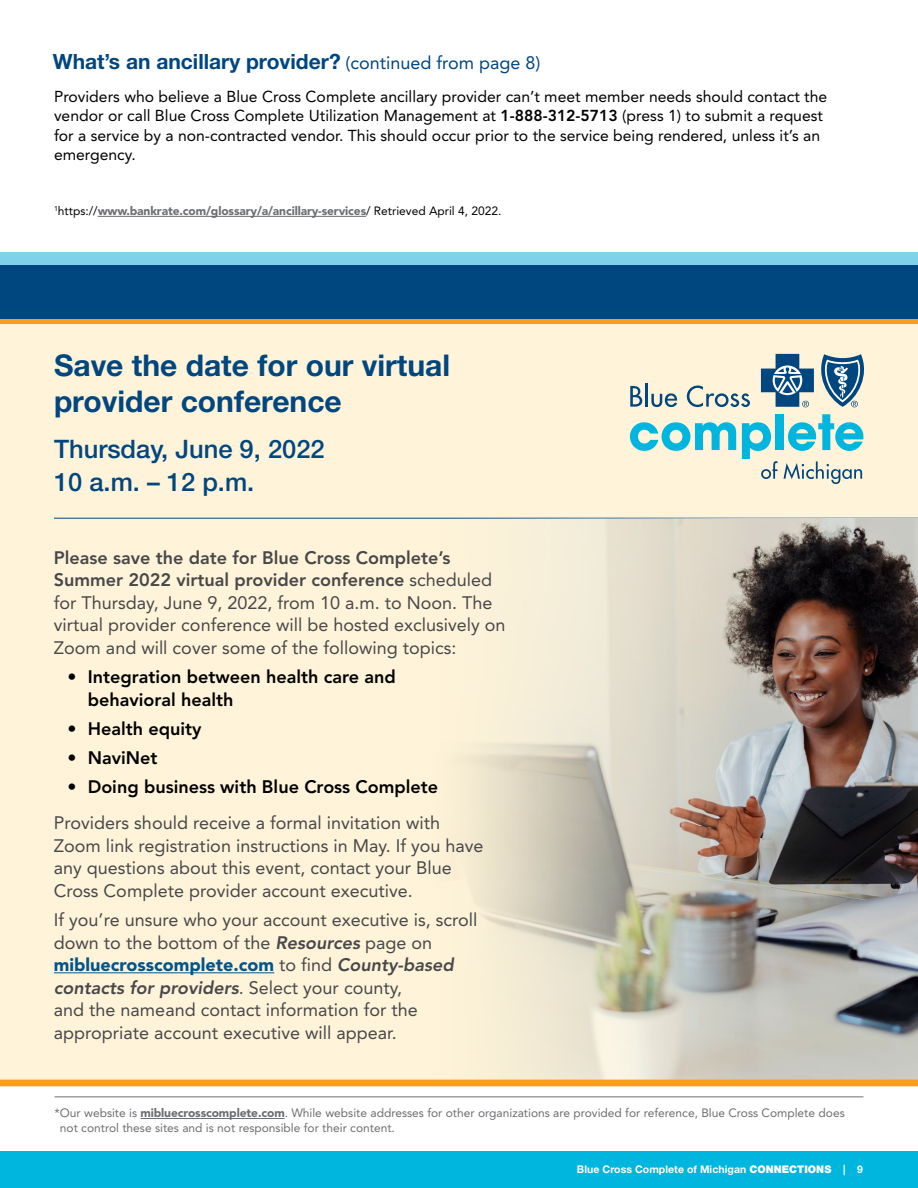
<style>
.page{position:relative;width:918px;height:1188px;background:#fff}
.page>*{position:absolute;margin:0;border:0;box-sizing:border-box;transform-origin:0 0}
.t1{font:700 30px/36px "Helvetica Neue LT Std";color:#00467f}
.t2{font:500 25.5px/33px "Helvetica Neue LT Std";color:#00467f}
.Smaller_Header_for_c{font:700 21px "Helvetica Neue LT Std";color:#00467f}
.Subheader{font:18px/22.5px "Avenir LT Std";color:#48484a}
.t3{font:800 18px/22.5px "Avenir LT Std";color:#000}
.Body_TXT{font:15.75px/19.5px "Avenir LT Std";color:#000}
.footnote{font:12px/14.4px "Avenir LT Std";color:#6d6e71}
.footnote-2{font:900 12px "Avenir LT Std";letter-spacing:-.01em;color:#6d6e71}
.t4{font:700 10.5px "Helvetica Neue LT Std";letter-spacing:.005em;color:#fff}
.s1{font-family:"Avenir LT Std";font-weight:400;font-size:18px}
.s2{font-weight:800}
.s3{font-weight:400;color:#000}
.s4{font-weight:400}
.s5{font-weight:800;font-style:italic}
.s6{font-weight:900;color:#00558b}
.s7{font-weight:900}
</style>
<div class="page">
<div style="left:0;top:1151px;width:918px;height:37px;background:#00b6de"></div>
<hr style="left:98px;top:216px;width:268px;height:1px;background:#6d6e71">
<div style="left:0;top:253px;width:918px;height:13px;background:#80d2ea"></div>
<div style="left:0;top:315px;width:918px;height:765px;background:#fff4d9"></div>
<div style="left:0;top:318px;width:918px;height:6px;background:#f99d20"></div>
<div style="left:0;top:266px;width:918px;height:54px;background:#00467f"></div>
<svg style="left:630px;top:422px;width:106px;height:29px"></svg>
<div style="left:776px;top:414px;width:8px;height:36px;background:#00b6de"></div>
<svg style="left:788px;top:414px;width:76px;height:37px"></svg>
<svg style="left:742px;top:422px;width:36px;height:57px"></svg>
<svg style="left:784px;top:461px;width:78px;height:23px"></svg>
<svg style="left:761px;top:354px;width:103px;height:53px"></svg>
<svg style="left:630px;top:386px;width:12px;height:21px"></svg>
<hr style="left:645px;top:383px;width:3px;height:24px;background:#00467f">
<svg style="left:651px;top:393px;width:26px;height:14px"></svg>
<svg style="left:687px;top:386px;width:63px;height:21px"></svg>
<hr style="left:54px;top:518px;width:864px;height:1px;background:#00467f">
<img style="left:429px;top:518px;width:489px;height:562px">
<div style="left:0;top:1080px;width:918px;height:6px;background:#f99d20"></div>
<hr style="left:54px;top:972px;width:220px;height:1px;background:#00558b">
<hr style="left:55px;top:1097px;width:808px;height:1px;background:#6d6e71">
<hr style="left:141px;top:1118px;width:144px;height:1px;background:#6d6e71">
<p class="Smaller_Header_for_c" style="left:53px;top:49px;width:489px">What’s an ancillary provider? <span class="s1">(continued from page 8)</span></p>
<p class="Body_TXT" style="left:54px;top:87px;width:775px">Providers who believe a Blue Cross Complete ancillary provider can’t meet member needs should contact the vendor or call Blue Cross Complete Utilization Management at <span class="s2">1-888-312-5713</span> (press 1) to submit a request for a service by a non-contracted vendor. This should occur prior to the service being rendered, unless it’s an emergency.</p>
<p class="footnote-2" style="left:54px;top:204px;width:449px"><sup>1</sup><span class="s3">https://</span>www.bankrate.com/glossary/a/ancillary-services<span class="s3">/ Retrieved April 4, 2022.</span></p>
<p class="t1" style="left:54px;top:346px;width:398px">Save the date for our virtual provider conference</p>
<p class="t2" style="left:54px;top:432px;width:272px">Thursday, June 9, 2022<br>10 a.m. – 12 p.m.</p>
<p class="Subheader" style="left:54px;top:546px;width:453px"><span class="s2">Please save the date for Blue Cross Complete’s Summer 2022 virtual provider conference</span> scheduled for Thursday, June 9, 2022, from 10 a.m. to Noon. The virtual provider conference will be hosted exclusively on Zoom and will cover some of the following topics:</p>
<p class="t3" style="left:88px;top:666px;width:310px;text-indent:-20px"><span class="s4">•</span> Integration between health care and behavioral health</p>
<p class="t3" style="left:67px;top:717px;width:135px"><span class="s4">•</span> Health equity</p>
<p class="t3" style="left:67px;top:747px;width:91px"><span class="s4">•</span> NaviNet</p>
<p class="t3" style="left:67px;top:776px;width:372px"><span class="s4">•</span> Doing business with Blue Cross Complete</p>
<p class="Subheader" style="left:54px;top:812px;width:431px">Providers should receive a formal invitation with Zoom link registration instructions in May. If you have any questions about this event, contact your Blue Cross Complete provider account executive.</p>
<p class="Subheader" style="left:54px;top:909px;width:425px">If you’re unsure who your account executive is, scroll down to the bottom of the <span class="s5">Resources</span> page on <span class="s6">mibluecrosscomplete.com</span> to find <span class="s5">County-based contacts for providers</span>. Select your county,<br>and the nameand contact information for the appropriate account executive will appear.</p>
<p class="footnote" style="left:60px;top:1106px;width:786px;text-indent:-5px">*Our website is <span class="s7">mibluecrosscomplete.com</span>. While website addresses for other organizations are provided for reference, Blue Cross Complete does not control these sites and is not responsible for their content.</p>
<p class="t4" style="left:577px;top:1163px;width:287px">Blue Cross Complete of Michigan <span class="s7">CONNECTIONS</span> | 9</p>
</div>
